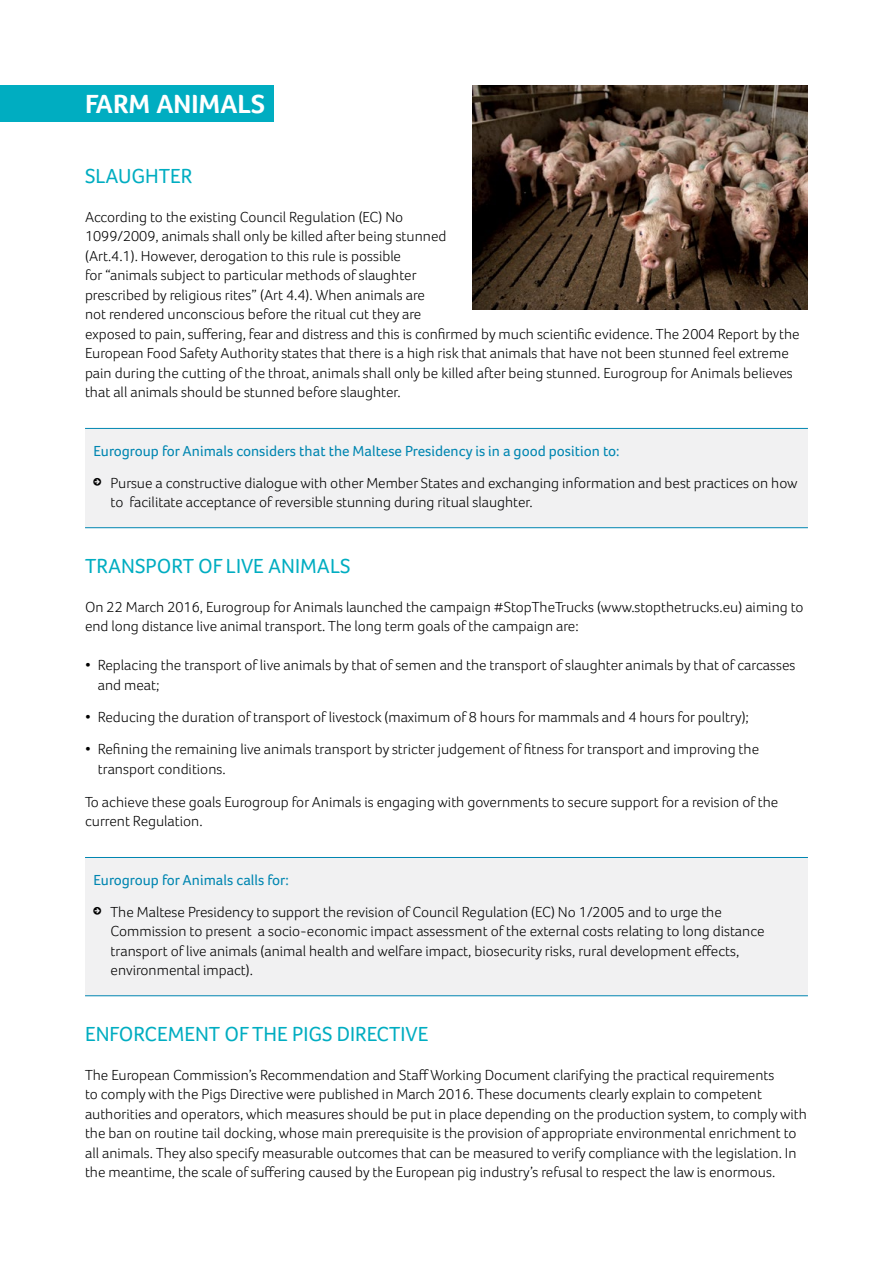
<style>
.page{position:relative;width:893px;height:1263px;background:#fff}
.page>*{position:absolute;margin:0;border:0;box-sizing:border-box;transform-origin:0 0}
.t1{font:700 27px "Foco";color:#fff}
.t2{font:21px "Foco";color:#00adc1}
.t3{font:300 15px/19.5px "Foco";color:#000}
.t4{font:15px "Foco";color:#0086b1}
</style>
<div class="page">
<div style="left:85px;top:428px;width:723px;height:44px;background:#f1f1f2"></div>
<hr style="left:85px;top:428px;width:723px;height:1px;background:#0086b1">
<div style="left:85px;top:469px;width:723px;height:59px;background:#f1f1f2"></div>
<hr style="left:85px;top:527px;width:723px;height:1px;background:#0086b1">
<div style="left:85px;top:857px;width:723px;height:44px;background:#f1f1f2"></div>
<hr style="left:85px;top:857px;width:723px;height:1px;background:#0086b1">
<div style="left:85px;top:898px;width:723px;height:98px;background:#f1f1f2"></div>
<hr style="left:85px;top:995px;width:723px;height:1px;background:#0086b1">
<div style="left:0;top:85px;width:274px;height:36px;background:#00adc1"></div>
<img style="left:472px;top:85px;width:336px;height:224px">
<h1 class="t1" style="left:85px;top:88px;width:181px">FARM ANIMALS</h1>
<h2 class="t2" style="left:85px;top:163px;width:109px">SLAUGHTER</h2>
<p class="t3" style="left:85px;top:207px;width:716px">According to the existing Council Regulation (EC) No<br>1099/2009, animals shall only be killed after being stunned<br>(Art.4.1). However, derogation to this rule is possible<br>for “animals subject to particular methods of slaughter<br>prescribed by religious rites” (Art 4.4). When animals are<br>not rendered unconscious before the ritual cut they are<br>exposed to pain, suffering, fear and distress and this is confirmed by much scientific evidence. The 2004 Report by the European Food Safety Authority states that there is a high risk that animals that have not been stunned feel extreme pain during the cutting of the throat, animals shall only be killed after being stunned. Eurogroup for Animals believes that all animals should be stunned before slaughter.</p>
<p class="t4" style="left:94px;top:442px;width:527px">Eurogroup for Animals considers that the Maltese Presidency is in a good position to:</p>
<p class="t3" style="left:111px;top:473px;width:689px">Pursue a constructive dialogue with other Member States and exchanging information and best practices on how to facilitate acceptance of reversible stunning during ritual slaughter.</p>
<h2 class="t2" style="left:85px;top:553px;width:267px">TRANSPORT OF LIVE ANIMALS</h2>
<p class="t3" style="left:85px;top:597px;width:720px">On 22 March 2016, Eurogroup for Animals launched the campaign #StopTheTrucks (www.stopthetrucks.eu) aiming to end long distance live animal transport. The long term goals of the campaign are:</p>
<p class="t3" style="left:98px;top:655px;width:699px;text-indent:-13px">• Replacing the transport of live animals by that of semen and the transport of slaughter animals by that of carcasses and meat;</p>
<p class="t3" style="left:85px;top:707px;width:665px">• Reducing the duration of transport of livestock (maximum of 8 hours for mammals and 4 hours for poultry);</p>
<p class="t3" style="left:98px;top:739px;width:663px;text-indent:-13px">• Refining the remaining live animals transport by stricter judgement of fitness for transport and improving the transport conditions.</p>
<p class="t3" style="left:85px;top:792px;width:695px">To achieve these goals Eurogroup for Animals is engaging with governments to secure support for a revision of the current Regulation.</p>
<p class="t4" style="left:94px;top:871px;width:197px">Eurogroup for Animals calls for:</p>
<p class="t3" style="left:111px;top:902px;width:655px">The Maltese Presidency to support the revision of Council Regulation (EC) No 1/2005 and to urge the Commission to present a socio-economic impact assessment of the external costs relating to long distance transport of live animals (animal health and welfare impact, biosecurity risks, rural development effects, environmental impact).</p>
<h2 class="t2" style="left:85px;top:1021px;width:345px">ENFORCEMENT OF THE PIGS DIRECTIVE</h2>
<p class="t3" style="left:85px;top:1065px;width:723px">The European Commission’s Recommendation and Staff Working Document clarifying the practical requirements<br>to comply with the Pigs Directive were published in March 2016. These documents clearly explain to competent authorities and operators, which measures should be put in place depending on the production system, to comply with the ban on routine tail docking, whose main prerequisite is the provision of appropriate environmental enrichment to all animals. They also specify measurable outcomes that can be measured to verify compliance with the legislation. In the meantime, the scale of suffering caused by the European pig industry’s refusal to respect the law is enormous.</p>
</div>
